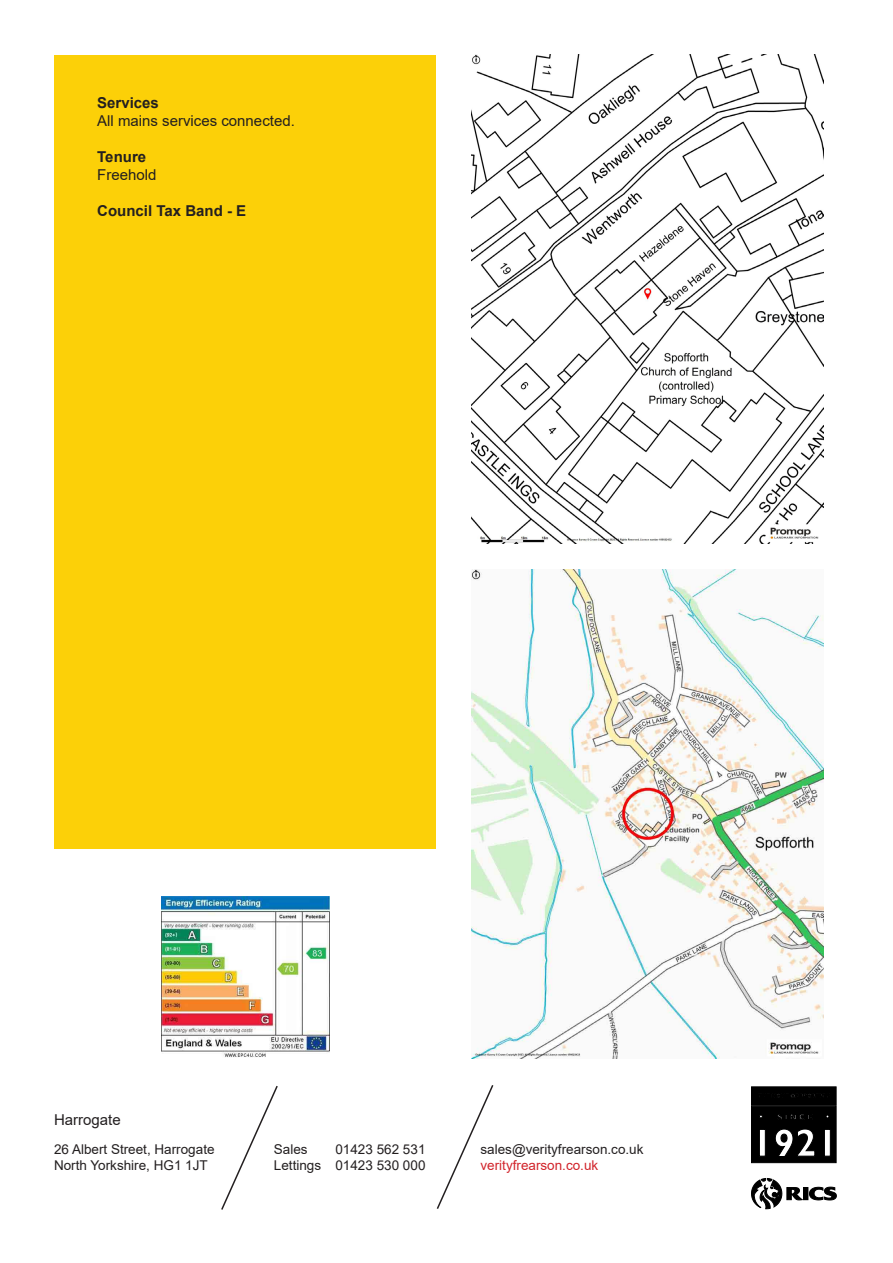
<style>
.page{position:relative;width:893px;height:1263px;background:#fff}
.page>*{position:absolute;margin:0;border:0;box-sizing:border-box;transform-origin:0 0}
.t1{font:15px "Arial";color:#231f20}
.t2{font:700 15px "Arial";color:#231f20}
.t3{font:13.5px "Arial";color:#231f20}
.t4{font:13.5px "Arial";color:#d1232a}
</style>
<div class="page">
<div style="left:55px;top:55px;width:381px;height:793px;background:#fcd008"></div>
<img style="left:472px;top:54px;width:352px;height:489px">
<img style="left:472px;top:570px;width:352px;height:489px">
<img style="left:162px;top:896px;width:167px;height:161px">
<svg style="left:221px;top:1085px;width:57px;height:125px"></svg>
<svg style="left:436px;top:1085px;width:58px;height:124px"></svg>
<svg style="left:751px;top:1086px;width:86px;height:77px;background:#1d1d1d"></svg>
<svg style="left:809px;top:1186px;width:28px;height:15px"></svg>
<div style="left:803px;top:1187px;width:5px;height:13px;background:#000"></div>
<svg style="left:751px;top:1178px;width:52px;height:31px"></svg>
<p class="t2" style="left:97px;top:92px;width:63px">Services</p>
<p class="t1" style="left:97px;top:111px;width:199px">All mains services connected.</p>
<p class="t2" style="left:97px;top:146px;width:50px">Tenure</p>
<p class="t1" style="left:97px;top:165px;width:61px">Freehold</p>
<p class="t2" style="left:97px;top:200px;width:150px">Council Tax Band - E</p>
<p class="t1" style="left:54px;top:1109px;width:68px">Harrogate</p>
<p class="t3" style="left:54px;top:1140px;width:162px">26 Albert Street, Harrogate</p>
<p class="t3" style="left:54px;top:1156px;width:155px">North Yorkshire, HG1 1JT</p>
<p class="t3" style="left:274px;top:1140px;width:35px">Sales</p>
<p class="t3" style="left:335px;top:1140px;width:92px">01423 562 531</p>
<p class="t3" style="left:274px;top:1156px;width:153px">Lettings 01423 530 000</p>
<p class="t3" style="left:480px;top:1140px;width:164px">sales@verityfrearson.co.uk</p>
<p class="t4" style="left:480px;top:1156px;width:119px">verityfrearson.co.uk</p>
</div>
